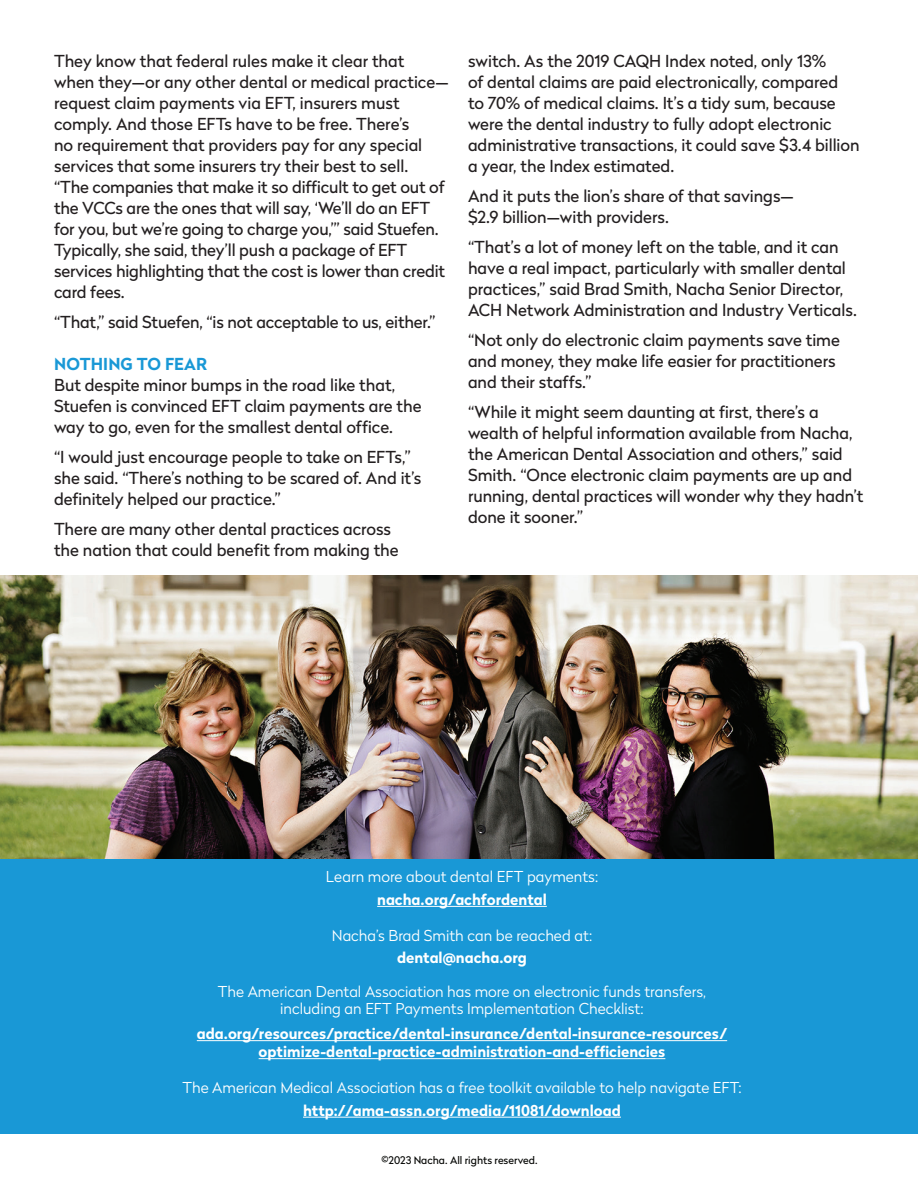
<style>
.page{position:relative;width:918px;height:1188px;background:#fff}
.page>*{position:absolute;margin:0;border:0;box-sizing:border-box;transform-origin:0 0}
.t1{font:16.5px/21px "Radikal";color:#231f20}
.t2{font:700 16.5px "Radikal";letter-spacing:.005em;color:#1998d6}
.t3{font:300 15px/16.5px "Radikal";color:#fff;text-align:center}
.t4{font:700 15px/18px "Radikal";color:#fff;text-align:center}
.t5{font:10.5px "Radikal";color:#040503}
</style>
<div class="page">
<img style="left:0;top:575px;width:918px;height:284px">
<div style="left:0;top:859px;width:918px;height:274px;background:#1998d6"></div>
<hr style="left:377px;top:906px;width:170px;height:1px;background:#fff">
<hr style="left:197px;top:1040px;width:530px;height:1px;background:#fff">
<hr style="left:259px;top:1058px;width:406px;height:1px;background:#fff">
<hr style="left:303px;top:1117px;width:318px;height:1px;background:#fff">
<p class="t1" style="left:54px;top:49px;width:396px">They know that federal rules make it clear that when they—or any other dental or medical practice— request claim payments via EFT, insurers must comply. And those EFTs have to be free. There’s<br>no requirement that providers pay for any special services that some insurers try their best to sell.<br>“The companies that make it so difficult to get out of the VCCs are the ones that will say, ‘We’ll do an EFT for you, but we’re going to charge you,’” said Stuefen.<br>Typically, she said, they’ll push a package of EFT services highlighting that the cost is lower than credit card fees.</p>
<p class="t1" style="left:54px;top:310px;width:383px">“That,” said Stuefen, “is not acceptable to us, either.”</p>
<p class="t2" style="left:54px;top:352px;width:155px">NOTHING TO FEAR</p>
<p class="t1" style="left:54px;top:373px;width:369px">But despite minor bumps in the road like that,<br>Stuefen is convinced EFT claim payments are the way to go, even for the smallest dental office.</p>
<p class="t1" style="left:54px;top:445px;width:369px">“I would just encourage people to take on EFTs,” she said. “There’s nothing to be scared of. And it’s definitely helped our practice.”</p>
<p class="t1" style="left:54px;top:517px;width:346px">There are many other dental practices across the nation that could benefit from making the</p>
<p class="t1" style="left:468px;top:49px;width:393px">switch. As the 2019 CAQH Index noted, only 13%<br>of dental claims are paid electronically, compared<br>to 70% of medical claims. It’s a tidy sum, because were the dental industry to fully adopt electronic administrative transactions, it could save $3.4 billion a year, the Index estimated.</p>
<p class="t1" style="left:468px;top:184px;width:327px">And it puts the lion’s share of that savings— $2.9 billion—with providers.</p>
<p class="t1" style="left:468px;top:235px;width:390px">“That’s a lot of money left on the table, and it can have a real impact, particularly with smaller dental practices,” said Brad Smith, Nacha Senior Director, ACH Network Administration and Industry Verticals.</p>
<p class="t1" style="left:468px;top:328px;width:373px">“Not only do electronic claim payments save time and money, they make life easier for practitioners and their staffs.”</p>
<p class="t1" style="left:468px;top:400px;width:397px">“While it might seem daunting at first, there’s a wealth of helpful information available from Nacha, the American Dental Association and others,” said Smith. “Once electronic claim payments are up and running, dental practices will wonder why they hadn’t done it sooner.”</p>
<p class="t3" style="left:326px;top:868px;width:274px">Learn more about dental EFT payments:</p>
<p class="t4" style="left:377px;top:890px;width:171px">nacha.org/achfordental</p>
<p class="t3" style="left:332px;top:927px;width:262px">Nacha’s Brad Smith can be reached at:</p>
<p class="t4" style="left:397px;top:948px;width:131px">dental@nacha.org</p>
<p class="t3" style="left:218px;top:983px;width:490px">The American Dental Association has more on electronic funds transfers, including an EFT Payments Implementation Checklist:</p>
<p class="t4" style="left:197px;top:1024px;width:532px">ada.org/resources/practice/dental-insurance/dental-insurance-resources/ optimize-dental-practice-administration-and-efficiencies</p>
<p class="t3" style="left:182px;top:1079px;width:561px">The American Medical Association has a free toolkit available to help navigate EFT:</p>
<p class="t4" style="left:303px;top:1100px;width:319px">http://ama-assn.org/media/11081/download</p>
<p class="t5" style="left:382px;top:1153px;width:157px">©2023 Nacha. All rights reserved.</p>
</div>
